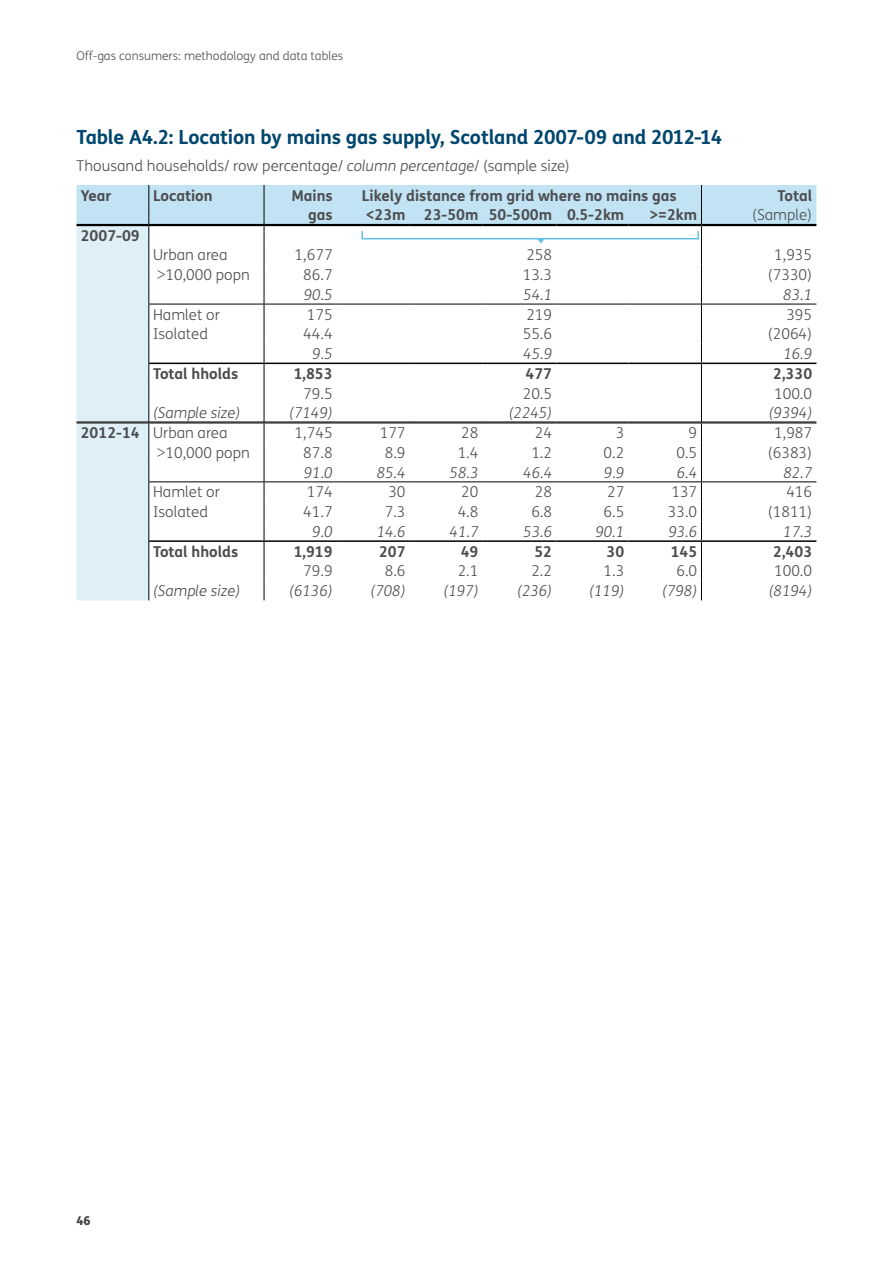
<style>
.page{position:relative;width:893px;height:1263px;background:#fff}
.page>*{position:absolute;margin:0;border:0;box-sizing:border-box;transform-origin:0 0}
.t1{font:700 19.5px "FS Me";letter-spacing:-.01em;color:#00466d}
.t2{font:300 15px/30px "FS Me";color:#4d4d4f}
.t3{font:italic 300 15px "FS Me";color:#4d4d4f}
.t4{font:700 15px "FS Me";color:#4d4d4f}
.t5{font:300 12px "FS Me";color:#4d4d4f}
.t6{font:700 12px "FS Me";color:#4d4d4f}
.s1{font-style:italic}
.s2{font-weight:700}
</style>
<div class="page">
<svg style="left:77px;top:185px;width:739px;height:415px"></svg>
<p class="t5" style="left:77px;top:47px;width:268px">Off-gas consumers: methodology and data tables</p>
<h1 class="t1" style="left:77px;top:122px;width:647px">Table A4.2: Location by mains gas supply, Scotland 2007-09 and 2012-14</h1>
<p class="t2" style="left:77px;top:150px;width:495px">Thousand households/ row percentage/ <span class="s1">column percentage</span>/ (sample size)<br><span class="s2">Year</span></p>
<p class="t4" style="left:153px;top:184px;width:61px">Location</p>
<p class="t4" style="left:291px;top:184px;width:43px">Mains</p>
<p class="t4" style="left:362px;top:184px;width:316px">Likely distance from grid where no mains gas</p>
<p class="t4" style="left:777px;top:184px;width:36px">Total</p>
<p class="t4" style="left:308px;top:203px;width:26px">gas</p>
<p class="t4" style="left:366px;top:203px;width:260px">&lt;23m 23-50m 50-500m 0.5-2km</p>
<p class="t4" style="left:649px;top:203px;width:49px">&gt;=2km</p>
<p class="t2" style="left:752px;top:200px;width:62px">(Sample)</p>
<p class="t4" style="left:81px;top:224px;width:60px">2007-09</p>
<p class="t2" style="left:153px;top:240px;width:76px">Urban area</p>
<p class="t2" style="left:295px;top:240px;width:40px">1,677</p>
<p class="t2" style="left:526px;top:240px;width:27px">258</p>
<p class="t2" style="left:774px;top:240px;width:40px">1,935</p>
<p class="t2" style="left:157px;top:259px;width:95px">&gt;10,000 popn</p>
<p class="t2" style="left:303px;top:259px;width:31px">86.7</p>
<p class="t2" style="left:523px;top:259px;width:31px">13.3</p>
<p class="t2" style="left:768px;top:259px;width:46px">(7330)</p>
<p class="t3" style="left:304px;top:284px;width:30px">90.5</p>
<p class="t3" style="left:523px;top:284px;width:30px">54.1</p>
<p class="t3" style="left:783px;top:284px;width:30px">83.1</p>
<p class="t2" style="left:153px;top:299px;width:68px">Hamlet or</p>
<p class="t2" style="left:307px;top:299px;width:27px">175</p>
<p class="t2" style="left:526px;top:299px;width:27px">219</p>
<p class="t2" style="left:786px;top:299px;width:27px">395</p>
<p class="t2" style="left:153px;top:319px;width:56px">Isolated</p>
<p class="t2" style="left:303px;top:319px;width:31px">44.4</p>
<p class="t2" style="left:523px;top:319px;width:31px">55.6</p>
<p class="t2" style="left:768px;top:319px;width:46px">(2064)</p>
<p class="t3" style="left:312px;top:344px;width:22px">9.5</p>
<p class="t3" style="left:523px;top:344px;width:30px">45.9</p>
<p class="t3" style="left:783px;top:344px;width:30px">16.9</p>
<p class="t4" style="left:153px;top:362px;width:87px">Total hholds</p>
<p class="t4" style="left:294px;top:362px;width:40px">1,853</p>
<p class="t4" style="left:526px;top:362px;width:28px">477</p>
<p class="t4" style="left:773px;top:362px;width:40px">2,330</p>
<p class="t2" style="left:303px;top:378px;width:31px">79.5</p>
<p class="t2" style="left:523px;top:378px;width:31px">20.5</p>
<p class="t2" style="left:774px;top:378px;width:40px">100.0</p>
<p class="t3" style="left:153px;top:403px;width:89px">(Sample size)</p>
<p class="t3" style="left:289px;top:403px;width:45px">(7149)</p>
<p class="t3" style="left:509px;top:403px;width:45px">(2245)</p>
<p class="t3" style="left:769px;top:403px;width:45px">(9394)</p>
<p class="t2" style="left:81px;top:417px;width:148px"><span class="s2">2012-14</span> Urban area</p>
<p class="t2" style="left:295px;top:417px;width:40px">1,745</p>
<p class="t2" style="left:380px;top:417px;width:27px">177</p>
<p class="t2" style="left:461px;top:417px;width:19px">28</p>
<p class="t2" style="left:535px;top:417px;width:19px">24</p>
<p class="t2" style="left:616px;top:417px;width:10px">3</p>
<p class="t2" style="left:689px;top:417px;width:10px">9</p>
<p class="t2" style="left:774px;top:417px;width:40px">1,987</p>
<p class="t2" style="left:157px;top:437px;width:95px">&gt;10,000 popn</p>
<p class="t2" style="left:303px;top:437px;width:31px">87.8</p>
<p class="t2" style="left:385px;top:437px;width:22px">8.9</p>
<p class="t2" style="left:458px;top:437px;width:22px">1.4</p>
<p class="t2" style="left:531px;top:437px;width:22px">1.2</p>
<p class="t2" style="left:603px;top:437px;width:22px">0.2</p>
<p class="t2" style="left:676px;top:437px;width:22px">0.5</p>
<p class="t2" style="left:768px;top:437px;width:46px">(6383)</p>
<p class="t3" style="left:304px;top:462px;width:30px">91.0</p>
<p class="t3" style="left:377px;top:462px;width:30px">85.4</p>
<p class="t3" style="left:450px;top:462px;width:30px">58.3</p>
<p class="t3" style="left:523px;top:462px;width:30px">46.4</p>
<p class="t3" style="left:604px;top:462px;width:22px">9.9</p>
<p class="t3" style="left:677px;top:462px;width:22px">6.4</p>
<p class="t3" style="left:783px;top:462px;width:30px">82.7</p>
<p class="t2" style="left:153px;top:477px;width:68px">Hamlet or</p>
<p class="t2" style="left:307px;top:477px;width:27px">174</p>
<p class="t2" style="left:388px;top:477px;width:19px">30</p>
<p class="t2" style="left:461px;top:477px;width:19px">20</p>
<p class="t2" style="left:535px;top:477px;width:19px">28</p>
<p class="t2" style="left:607px;top:477px;width:19px">27</p>
<p class="t2" style="left:671px;top:477px;width:27px">137</p>
<p class="t2" style="left:786px;top:477px;width:27px">416</p>
<p class="t2" style="left:153px;top:496px;width:56px">Isolated</p>
<p class="t2" style="left:303px;top:496px;width:31px">41.7</p>
<p class="t2" style="left:385px;top:496px;width:22px">7.3</p>
<p class="t2" style="left:458px;top:496px;width:22px">4.8</p>
<p class="t2" style="left:531px;top:496px;width:22px">6.8</p>
<p class="t2" style="left:603px;top:496px;width:22px">6.5</p>
<p class="t2" style="left:668px;top:496px;width:31px">33.0</p>
<p class="t2" style="left:768px;top:496px;width:46px">(1811)</p>
<p class="t3" style="left:312px;top:521px;width:22px">9.0</p>
<p class="t3" style="left:377px;top:521px;width:30px">14.6</p>
<p class="t3" style="left:450px;top:521px;width:30px">41.7</p>
<p class="t3" style="left:523px;top:521px;width:30px">53.6</p>
<p class="t3" style="left:595px;top:521px;width:30px">90.1</p>
<p class="t3" style="left:668px;top:521px;width:30px">93.6</p>
<p class="t3" style="left:783px;top:521px;width:30px">17.3</p>
<p class="t4" style="left:153px;top:540px;width:87px">Total hholds</p>
<p class="t4" style="left:294px;top:540px;width:40px">1,919</p>
<p class="t4" style="left:379px;top:540px;width:28px">207</p>
<p class="t4" style="left:461px;top:540px;width:19px">49</p>
<p class="t4" style="left:534px;top:540px;width:19px">52</p>
<p class="t4" style="left:607px;top:540px;width:19px">30</p>
<p class="t4" style="left:671px;top:540px;width:28px">145</p>
<p class="t4" style="left:773px;top:540px;width:40px">2,403</p>
<p class="t2" style="left:303px;top:556px;width:31px">79.9</p>
<p class="t2" style="left:385px;top:556px;width:22px">8.6</p>
<p class="t2" style="left:458px;top:556px;width:22px">2.1</p>
<p class="t2" style="left:531px;top:556px;width:22px">2.2</p>
<p class="t2" style="left:603px;top:556px;width:22px">1.3</p>
<p class="t2" style="left:676px;top:556px;width:22px">6.0</p>
<p class="t2" style="left:774px;top:556px;width:40px">100.0</p>
<p class="t3" style="left:153px;top:581px;width:89px">(Sample size)</p>
<p class="t3" style="left:289px;top:581px;width:45px">(6136)</p>
<p class="t3" style="left:371px;top:581px;width:36px">(708)</p>
<p class="t3" style="left:443px;top:581px;width:36px">(197)</p>
<p class="t3" style="left:517px;top:581px;width:36px">(236)</p>
<p class="t3" style="left:589px;top:581px;width:37px">(119)</p>
<p class="t3" style="left:662px;top:581px;width:36px">(798)</p>
<p class="t3" style="left:769px;top:581px;width:45px">(8194)</p>
<p class="t6" style="left:77px;top:1211px;width:16px">46</p>
</div>
